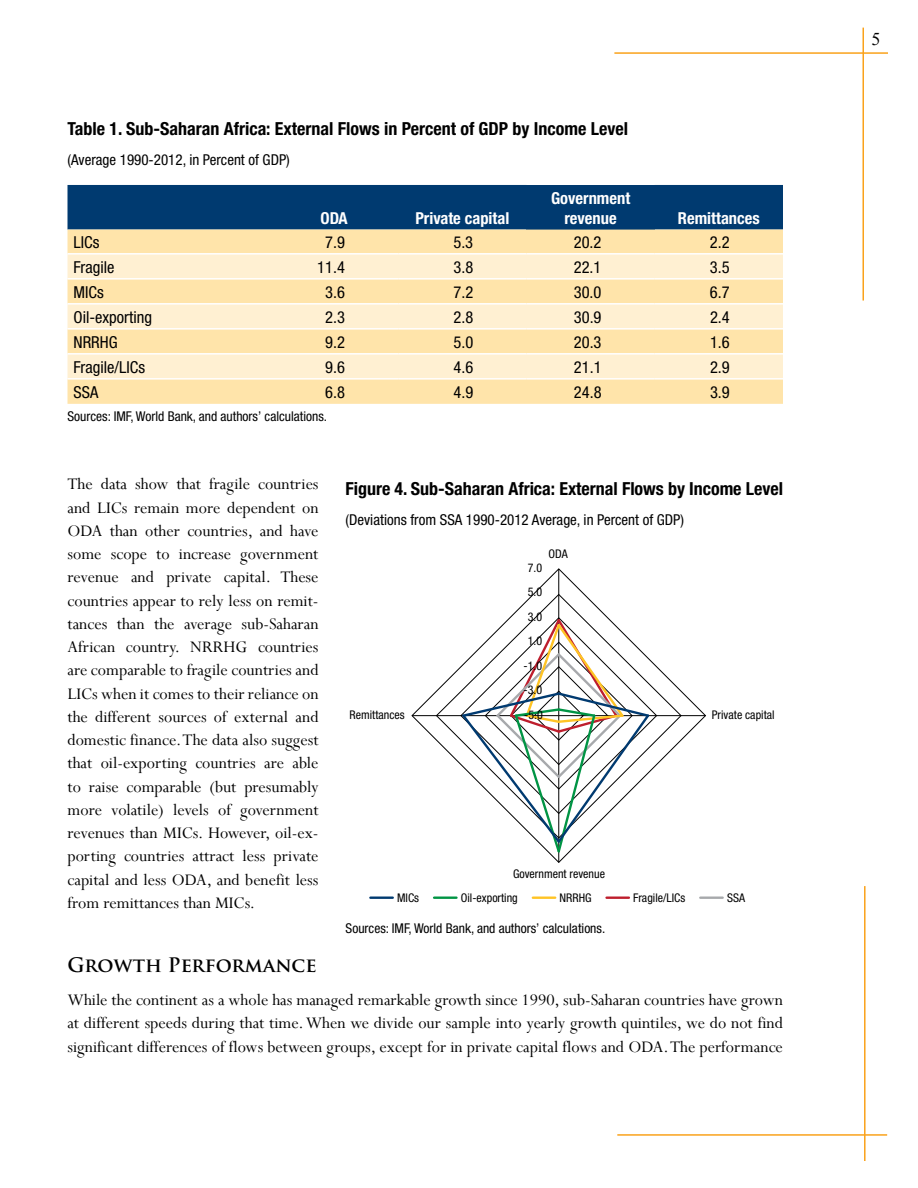
<style>
.page{position:relative;width:918px;height:1188px;background:#fff}
.page>*{position:absolute;margin:0;border:0;box-sizing:border-box;transform-origin:0 0}
.t1{font:700 19.5px "Trajan Pro";color:#000}
.t2{font:18px/23.2px "Perpetua";color:#000;text-align:justify}
.t3{font:700 condensed 18px "Helvetica Neue";color:#000}
.t4{font:18px "Times New Roman";color:#000}
.t5{font:condensed 16.5px "Helvetica Neue";color:#000}
.t6{font:700 condensed 16.5px/19.8px "Helvetica Neue";color:#fff;text-align:center}
.t7{font:condensed 15px "Helvetica Neue";color:#000}
.t8{font:condensed 13.5px "Helvetica Neue";color:#000}
.t9{font:condensed 12px "Helvetica Neue";color:#000}
</style>
<div class="page">
<hr style="left:614px;top:52px;width:274px;height:2px;background:#faa21b">
<hr style="left:862px;top:28px;width:2px;height:273px;background:#faa21b">
<hr style="left:864px;top:886px;width:2px;height:275px;background:#faa21b">
<hr style="left:617px;top:1134px;width:270px;height:2px;background:#faa21b">
<div style="left:68px;top:185px;width:715px;height:45px;background:#003a70"></div>
<div style="left:526px;top:185px;width:129px;height:45px;background:#003a70"></div>
<div style="left:68px;top:230px;width:715px;height:174px;background:#ffe4aa"></div>
<svg style="left:68px;top:255px;width:715px;height:123px;background:#ffebc2"></svg>
<hr style="left:68px;top:253px;width:202px;height:2px;background:#fff">
<hr style="left:270px;top:253px;width:128px;height:2px;background:#fff">
<hr style="left:398px;top:253px;width:128px;height:2px;background:#fff">
<hr style="left:526px;top:253px;width:129px;height:2px;background:#fff">
<hr style="left:655px;top:253px;width:128px;height:2px;background:#fff">
<hr style="left:68px;top:278px;width:202px;height:2px;background:#fff">
<hr style="left:270px;top:278px;width:128px;height:2px;background:#fff">
<hr style="left:398px;top:278px;width:128px;height:2px;background:#fff">
<hr style="left:526px;top:278px;width:129px;height:2px;background:#fff">
<hr style="left:655px;top:278px;width:128px;height:2px;background:#fff">
<hr style="left:68px;top:303px;width:202px;height:2px;background:#fff">
<hr style="left:270px;top:303px;width:128px;height:2px;background:#fff">
<hr style="left:398px;top:303px;width:128px;height:2px;background:#fff">
<hr style="left:526px;top:303px;width:129px;height:2px;background:#fff">
<hr style="left:655px;top:303px;width:128px;height:2px;background:#fff">
<hr style="left:68px;top:328px;width:202px;height:2px;background:#fff">
<hr style="left:270px;top:328px;width:128px;height:2px;background:#fff">
<hr style="left:398px;top:328px;width:128px;height:2px;background:#fff">
<hr style="left:526px;top:328px;width:129px;height:2px;background:#fff">
<hr style="left:655px;top:328px;width:128px;height:2px;background:#fff">
<hr style="left:68px;top:353px;width:202px;height:2px;background:#fff">
<hr style="left:270px;top:353px;width:128px;height:2px;background:#fff">
<hr style="left:398px;top:353px;width:128px;height:2px;background:#fff">
<hr style="left:526px;top:353px;width:129px;height:2px;background:#fff">
<hr style="left:655px;top:353px;width:128px;height:2px;background:#fff">
<hr style="left:68px;top:378px;width:202px;height:2px;background:#fff">
<hr style="left:270px;top:378px;width:128px;height:2px;background:#fff">
<hr style="left:398px;top:378px;width:128px;height:2px;background:#fff">
<hr style="left:526px;top:378px;width:129px;height:2px;background:#fff">
<hr style="left:655px;top:378px;width:128px;height:2px;background:#fff">
<hr style="left:607px;top:897px;width:22px;height:2px;background:#be1e2d">
<svg style="left:411px;top:568px;width:295px;height:295px"></svg>
<svg style="left:436px;top:594px;width:246px;height:245px"></svg>
<hr style="left:559px;top:715px;width:146px;height:1px;background:#000">
<hr style="left:558px;top:716px;width:1px;height:146px;background:#000">
<hr style="left:412px;top:715px;width:147px;height:1px;background:#000">
<svg style="left:460px;top:617px;width:197px;height:237px"></svg>
<hr style="left:370px;top:897px;width:23px;height:2px;background:#003a70">
<hr style="left:434px;top:897px;width:22px;height:2px;background:#009444">
<hr style="left:533px;top:897px;width:22px;height:2px;background:#ffc425">
<hr style="left:700px;top:897px;width:23px;height:2px;background:#a7a9ac">
<p class="t3" style="left:68px;top:118px;width:562px">Table 1. Sub-Saharan Africa: External Flows in Percent of GDP by Income Level</p>
<p class="t7" style="left:68px;top:151px;width:224px">(Average 1990-2012, in Percent of GDP)</p>
<p class="t6" style="left:320px;top:208px;width:29px">ODA</p>
<p class="t6" style="left:415px;top:208px;width:96px">Private capital</p>
<p class="t6" style="left:551px;top:188px;width:81px">Government revenue</p>
<p class="t6" style="left:678px;top:208px;width:83px">Remittances</p>
<p class="t5" style="left:73px;top:232px;width:27px">LICs</p>
<p class="t5" style="left:325px;top:232px;width:21px">7.9</p>
<p class="t5" style="left:453px;top:232px;width:21px">5.3</p>
<p class="t5" style="left:574px;top:232px;width:29px">20.2</p>
<p class="t5" style="left:710px;top:232px;width:21px">2.2</p>
<p class="t5" style="left:74px;top:257px;width:43px">Fragile</p>
<p class="t5" style="left:317px;top:257px;width:29px">11.4</p>
<p class="t5" style="left:453px;top:257px;width:21px">3.8</p>
<p class="t5" style="left:574px;top:257px;width:29px">22.1</p>
<p class="t5" style="left:710px;top:257px;width:21px">3.5</p>
<p class="t5" style="left:74px;top:282px;width:32px">MICs</p>
<p class="t5" style="left:325px;top:282px;width:21px">3.6</p>
<p class="t5" style="left:453px;top:282px;width:21px">7.2</p>
<p class="t5" style="left:574px;top:282px;width:29px">30.0</p>
<p class="t5" style="left:710px;top:282px;width:21px">6.7</p>
<p class="t5" style="left:74px;top:307px;width:80px">Oil-exporting</p>
<p class="t5" style="left:325px;top:307px;width:21px">2.3</p>
<p class="t5" style="left:454px;top:307px;width:21px">2.8</p>
<p class="t5" style="left:574px;top:307px;width:29px">30.9</p>
<p class="t5" style="left:710px;top:307px;width:21px">2.4</p>
<p class="t5" style="left:74px;top:332px;width:46px">NRRHG</p>
<p class="t5" style="left:325px;top:332px;width:21px">9.2</p>
<p class="t5" style="left:454px;top:332px;width:21px">5.0</p>
<p class="t5" style="left:574px;top:332px;width:29px">20.3</p>
<p class="t5" style="left:710px;top:332px;width:21px">1.6</p>
<p class="t5" style="left:74px;top:357px;width:73px">Fragile/LICs</p>
<p class="t5" style="left:325px;top:357px;width:21px">9.6</p>
<p class="t5" style="left:454px;top:357px;width:21px">4.6</p>
<p class="t5" style="left:574px;top:357px;width:29px">21.1</p>
<p class="t5" style="left:710px;top:357px;width:21px">2.9</p>
<p class="t5" style="left:74px;top:382px;width:26px">SSA</p>
<p class="t5" style="left:325px;top:382px;width:21px">6.8</p>
<p class="t5" style="left:454px;top:382px;width:21px">4.9</p>
<p class="t5" style="left:574px;top:382px;width:29px">24.8</p>
<p class="t5" style="left:710px;top:382px;width:21px">3.9</p>
<p class="t8" style="left:68px;top:409px;width:261px">Sources: IMF, World Bank, and authors’ calculations.</p>
<p class="t2" style="left:68px;top:472px;width:253px">The data show that fragile countries and LICs remain more dependent on ODA than other countries, and have some scope to increase government revenue and private capital. These countries appear to rely less on remit&shy;tances than the average sub-Saharan African country. NRRHG countries are comparable to fragile countries and LICs when it comes to their reliance on the different sources of external and domestic finance. The data also suggest that oil-exporting countries are able to raise comparable (but presumably more volatile) levels of government revenues than MICs. However, oil-ex&shy;porting countries attract less private capital and less ODA, and benefit less from remittances than MICs.</p>
<p class="t3" style="left:346px;top:477px;width:439px">Figure 4. Sub-Saharan Africa: External Flows by Income Level</p>
<p class="t7" style="left:346px;top:511px;width:340px">(Deviations from SSA 1990-2012 Average, in Percent of GDP)</p>
<p class="t9" style="left:549px;top:547px;width:21px">ODA</p>
<p class="t9" style="left:528px;top:561px;width:16px">7.0</p>
<p class="t9" style="left:528px;top:585px;width:16px">5.0</p>
<p class="t9" style="left:528px;top:610px;width:16px">3.0</p>
<p class="t9" style="left:528px;top:634px;width:16px">1.0</p>
<p class="t9" style="left:524px;top:659px;width:20px">-1.0</p>
<p class="t9" style="left:350px;top:707px;width:56px">Remittances</p>
<p class="t9" style="left:524px;top:683px;width:20px">-3.0</p>
<p class="t9" style="left:524px;top:707px;width:20px">-5.0</p>
<p class="t9" style="left:513px;top:867px;width:93px">Government revenue</p>
<p class="t9" style="left:712px;top:707px;width:64px">Private capital</p>
<p class="t9" style="left:397px;top:890px;width:23px">MICs</p>
<p class="t9" style="left:461px;top:890px;width:58px">Oil-exporting</p>
<p class="t9" style="left:560px;top:890px;width:33px">NRRHG</p>
<p class="t9" style="left:727px;top:890px;width:19px">SSA</p>
<p class="t8" style="left:346px;top:920px;width:261px">Sources: IMF, World Bank, and authors’ calculations.</p>
<p class="t9" style="left:633px;top:890px;width:53px">Fragile/LICs</p>
<p class="t1" style="left:68px;top:953px;width:251px">Growth Performance</p>
<p class="t2" style="left:68px;top:988px;width:717px">While the continent as a whole has managed remarkable growth since 1990, sub-Saharan countries have grown at different speeds during that time. When we divide our sample into yearly growth quintiles, we do not find significant differences of flows between groups, except for in private capital flows and ODA. The performance</p>
<p class="t4" style="left:872px;top:27px;width:10px">5</p>
</div>
